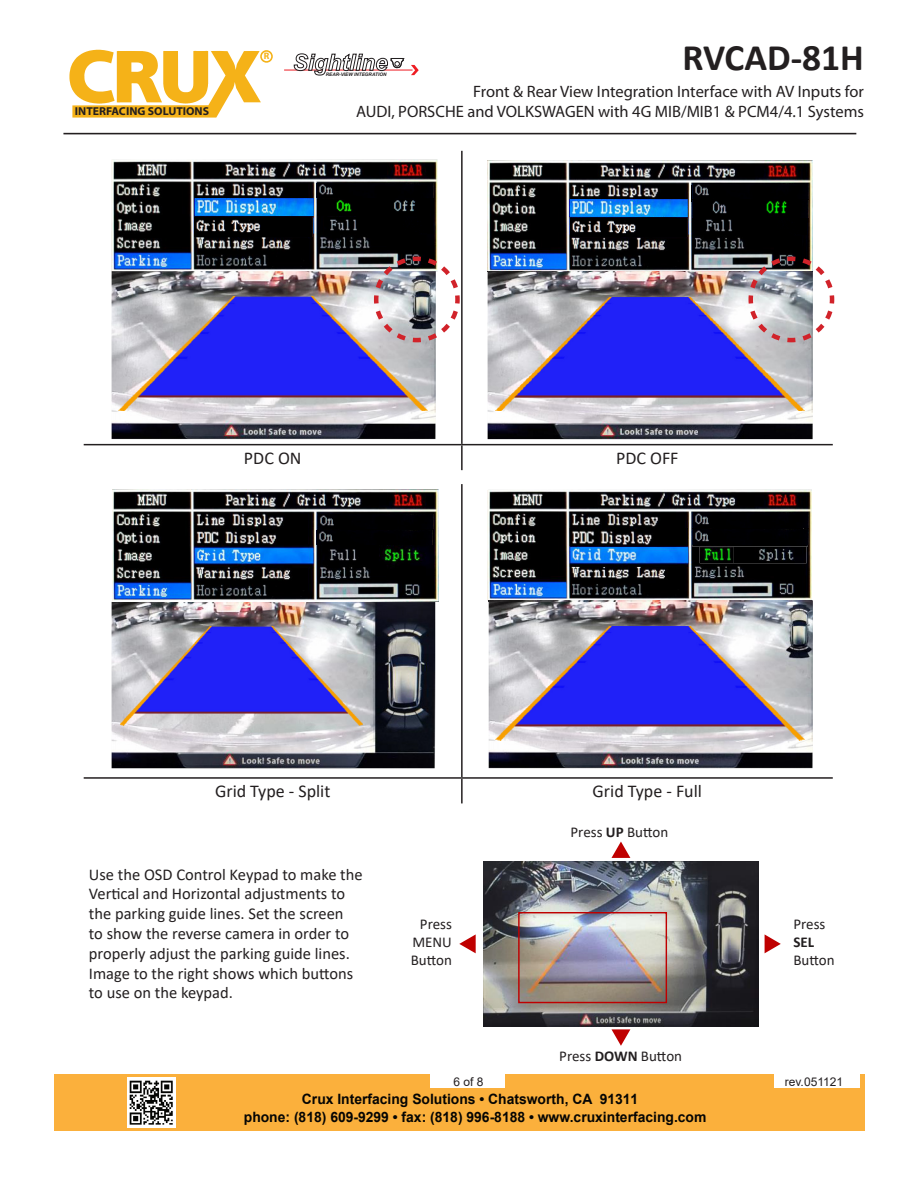
<style>
.page{position:relative;width:918px;height:1188px;background:#fff}
.page>*{position:absolute;margin:0;border:0;box-sizing:border-box;transform-origin:0 0}
.t1{font:700 37.5px "Calibri";color:#231f20}
.t2{font:18px "Calibri";color:#231f20}
.t3{font:16.5px/19.8px "Calibri";color:#231f20}
.t4{font:16.5px "Myriad Pro";color:#231f20}
.t5{font:15px "Calibri";color:#231f20}
.t6{font:700 15px "Calibri";color:#231f20}
.t7{font:700 14.25px/17.1px "Arial";color:#050504}
.t8{font:12px "Arial";color:#231f20}
.t9{font:700 11.55px "Myriad Pro";color:#231f20}
.t10{font:700 9.3px "Myriad Pro";color:#f5b218}
.t11{font:italic 700 4.8px "Arial";color:#231f20}
.s1{font-weight:700}
</style>
<div class="page">
<div style="left:55px;top:1074px;width:810px;height:57px;background:#fbb03c"></div>
<img style="left:128px;top:1078px;width:48px;height:49px">
<div style="left:430px;top:1074px;width:74px;height:14px;background:#fff"></div>
<div style="left:775px;top:1074px;width:85px;height:14px;background:#fff"></div>
<hr style="left:63px;top:133px;width:793px;height:1px;background:#231f20">
<svg style="left:69px;top:50px;width:192px;height:68px"></svg>
<div style="left:260px;top:50px;width:13px;height:13px;border:2px solid #f5b218;border-radius:50%"></div>
<hr style="left:284px;top:70px;width:129px;height:1px;background:#ee1d23">
<svg style="left:411px;top:65px;width:8px;height:10px"></svg>
<svg style="left:293px;top:53px;width:111px;height:23px"></svg>
<hr style="left:461px;top:151px;width:2px;height:293px;background:#231f20">
<hr style="left:84px;top:444px;width:378px;height:1px;background:#231f20">
<hr style="left:462px;top:444px;width:371px;height:1px;background:#231f20">
<hr style="left:461px;top:445px;width:2px;height:25px;background:#231f20">
<img style="left:112px;top:160px;width:326px;height:111px">
<img style="left:325px;top:217px;width:34px;height:16px">
<img style="left:359px;top:206px;width:73px;height:27px">
<img style="left:194px;top:217px;width:119px;height:19px">
<img style="left:194px;top:199px;width:119px;height:16px">
<img style="left:318px;top:200px;width:113px;height:16px">
<img style="left:317px;top:183px;width:117px;height:14px">
<img style="left:112px;top:271px;width:324px;height:168px">
<img style="left:118px;top:297px;width:310px;height:114px">
<img style="left:488px;top:161px;width:325px;height:278px">
<img style="left:692px;top:198px;width:112px;height:4px">
<img style="left:700px;top:218px;width:34px;height:16px">
<img style="left:734px;top:217px;width:73px;height:17px">
<img style="left:570px;top:218px;width:118px;height:19px">
<img style="left:693px;top:201px;width:115px;height:16px">
<img style="left:570px;top:200px;width:118px;height:16px">
<img style="left:692px;top:184px;width:117px;height:14px">
<img style="left:488px;top:271px;width:258px;height:1px">
<img style="left:496px;top:297px;width:308px;height:114px">
<img style="left:372px;top:254px;width:90px;height:91px">
<svg style="left:746px;top:254px;width:89px;height:91px"></svg>
<hr style="left:461px;top:484px;width:2px;height:293px;background:#231f20">
<hr style="left:84px;top:777px;width:378px;height:2px;background:#231f20">
<hr style="left:462px;top:777px;width:371px;height:2px;background:#231f20">
<hr style="left:461px;top:779px;width:2px;height:24px;background:#231f20">
<img style="left:112px;top:602px;width:323px;height:166px">
<img style="left:120px;top:626px;width:243px;height:99px">
<img style="left:112px;top:490px;width:326px;height:111px">
<img style="left:317px;top:515px;width:116px;height:30px">
<img style="left:488px;top:490px;width:325px;height:278px">
<img style="left:692px;top:527px;width:112px;height:3px">
<img style="left:700px;top:547px;width:33px;height:16px">
<img style="left:733px;top:547px;width:74px;height:16px">
<img style="left:569px;top:529px;width:119px;height:37px">
<img style="left:692px;top:530px;width:116px;height:17px">
<img style="left:692px;top:513px;width:116px;height:14px">
<img style="left:693px;top:530px;width:116px;height:14px">
<img style="left:489px;top:600px;width:323px;height:2px">
<img style="left:496px;top:626px;width:309px;height:114px">
<img style="left:483px;top:862px;width:276px;height:164px">
<svg style="left:612px;top:842px;width:18px;height:16px"></svg>
<svg style="left:612px;top:1029px;width:18px;height:17px"></svg>
<svg style="left:459px;top:934px;width:17px;height:19px"></svg>
<svg style="left:765px;top:934px;width:16px;height:19px"></svg>
<div style="left:518px;top:912px;width:149px;height:91px;border:1px solid #bf0000"></div>
<p class="t9" style="left:75px;top:104px;width:136px">INTERFACING SOLUTIONS</p>
<p class="t10" style="left:264px;top:50px;width:7px">R</p>
<p class="t1" style="left:682px;top:31px;width:183px">RVCAD-81H</p>
<p class="t4" style="left:473px;top:82px;width:392px">Front &amp; Rear View Integration Interface with AV Inputs for</p>
<p class="t4" style="left:356px;top:101px;width:509px">AUDI, PORSCHE and VOLKSWAGEN with 4G MIB/MIB1 &amp; PCM4/4.1 Systems</p>
<p class="t11" style="left:326px;top:71px;width:62px">REAR-VIEW INTEGRATION</p>
<p class="t2" style="left:244px;top:446px;width:59px">PDC ON</p>
<p class="t2" style="left:616px;top:446px;width:64px">PDC OFF</p>
<p class="t2" style="left:215px;top:779px;width:117px">Grid Type - Split</p>
<p class="t2" style="left:593px;top:779px;width:111px">Grid Type - Full</p>
<p class="t5" style="left:571px;top:822px;width:99px">Press <span class="s1">UP</span> Button</p>
<p class="t3" style="left:89px;top:864px;width:275px">Use the OSD Control Keypad to make the Vertical and Horizontal adjustments to the parking guide lines. Set the screen<br>to show the reverse camera in order to properly adjust the parking guide lines.</p>
<p class="t3" style="left:89px;top:963px;width:266px">Image to the right shows which buttons to use on the keypad.</p>
<p class="t5" style="left:420px;top:914px;width:33px">Press</p>
<p class="t5" style="left:412px;top:932px;width:41px">MENU</p>
<p class="t5" style="left:411px;top:950px;width:43px">Button</p>
<p class="t5" style="left:559px;top:1045px;width:124px">Press <span class="s1">DOWN</span> Button</p>
<p class="t5" style="left:794px;top:914px;width:33px">Press</p>
<p class="t6" style="left:794px;top:931px;width:22px">SEL</p>
<p class="t5" style="left:794px;top:950px;width:43px">Button</p>
<p class="t8" style="left:454px;top:1073px;width:32px">6 of 8</p>
<p class="t8" style="left:785px;top:1073px;width:60px">rev.051121</p>
<p class="t7" style="left:244px;top:1091px;width:464px;text-indent:58px">Crux Interfacing Solutions • Chatsworth, CA 91311<br>phone: (818) 609-9299 • fax: (818) 996-8188 • www.cruxinterfacing.com</p>
</div>
